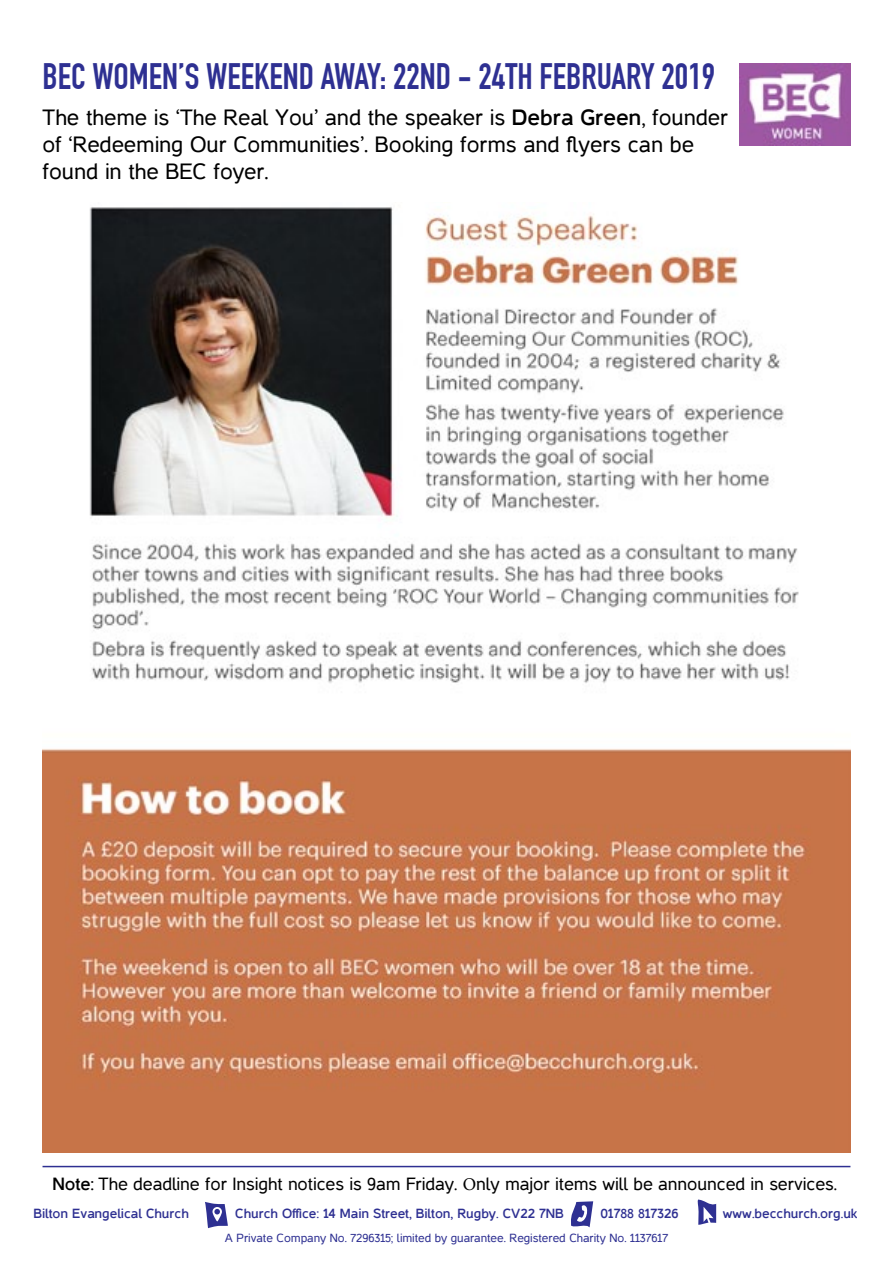
<style>
.page{position:relative;width:893px;height:1263px;background:#fff}
.page>*{position:absolute;margin:0;border:0;box-sizing:border-box;transform-origin:0 0}
.t1{font:700 36px "DIN Condensed";color:#2e3092}
.t2{font:22.5px/27px "Casper";color:#000}
.t3{font:18px "Casper";color:#000}
.t4{font:700 13.5px "Casper";color:#2e3092}
.t5{font:12px "Casper";color:#2e3092}
.s1{font-weight:700}
.s2{font-family:"Minion Pro"}
</style>
<div class="page">
<hr style="left:43px;top:1166px;width:807px;height:1px;background:#2e3092">
<svg style="left:205px;top:1202px;width:23px;height:26px"></svg>
<svg style="left:571px;top:1201px;width:22px;height:27px"></svg>
<svg style="left:697px;top:1199px;width:19px;height:26px"></svg>
<img style="left:43px;top:207px;width:807px;height:945px">
<img style="left:740px;top:64px;width:110px;height:82px">
<h1 class="t1" style="left:43px;top:56px;width:674px">BEC WOMEN’S WEEKEND AWAY: 22ND - 24TH FEBRUARY 2019</h1>
<p class="t2" style="left:43px;top:104px;width:687px">The theme is ‘The Real You’ and the speaker is <span class="s1">Debra Green</span>, founder of ‘Redeeming Our Communities’. Booking forms and flyers can be found in the BEC foyer.</p>
<p class="t3" style="left:52px;top:1174px;width:786px"><span class="s1">Note:</span> The deadline for Insight notices is 9am Friday. <span class="s2">O</span>nly major items will be announced in services.</p>
<p class="t4" style="left:33px;top:1206px;width:157px">Bilton Evangelical Church</p>
<p class="t4" style="left:235px;top:1206px;width:330px">Church Office: 14 Main Street, Bilton, Rugby. CV22 7NB</p>
<p class="t4" style="left:600px;top:1206px;width:80px">01788 817326</p>
<p class="t4" style="left:723px;top:1206px;width:136px">www.becchurch.org.uk</p>
<p class="t5" style="left:225px;top:1231px;width:445px">A Private Company No. 7296315; limited by guarantee. Registered Charity No. 1137617</p>
</div>
